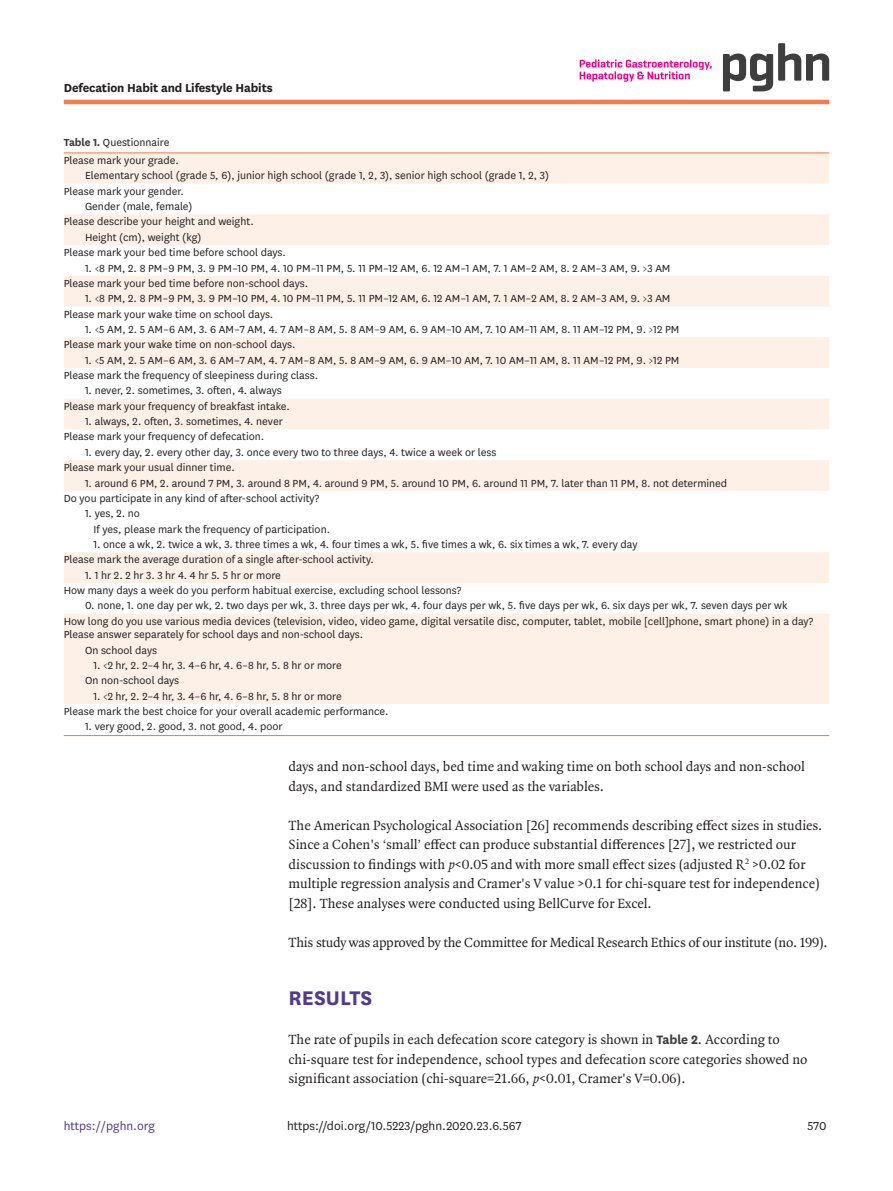
<style>
.page{position:relative;width:893px;height:1191px;background:#fff}
.page>*{position:absolute;margin:0;border:0;box-sizing:border-box;transform-origin:0 0}
.body_title1{font:700 23.1px "National";color:#513a91}
.body_p{font:14.25px/19.5px "Quadraat OT";color:#231f20}
.body_p_first{font:14.25px/19.5px "Quadraat OT";color:#231f20}
.doi_running_footer{font:13.5px "National";color:#231f20}
.alt-title-type{font:700 13.5px "National";letter-spacing:-.01em;color:#231f20}
.t1{font:13.5px "National";color:#513a91}
.tbody_entry{font:12px/13.5px "National";color:#231f20}
.table-wrap_caption{font:12px "National";color:#231f20}
.s1{font-weight:700;color:#3e3e3f}
.s2{font-style:italic}
.s3{font-family:"National";font-weight:700;color:#3e3e3f}
</style>
<div class="page">
<hr style="left:64px;top:100px;width:765px;height:4px;background:#f47d4b">
<svg style="left:723px;top:43px;width:106px;height:48px"></svg>
<svg style="left:580px;top:60px;width:132px;height:22px"></svg>
<svg style="left:64px;top:153px;width:765px;height:551px;fill:#fdf0e7"></svg>
<svg style="left:64px;top:735px;width:30px;height:1px"></svg>
<hr style="left:94px;top:735px;width:735px;height:1px;background:#f47d4b">
<svg style="left:64px;top:152px;width:30px;height:1px"></svg>
<hr style="left:94px;top:152px;width:735px;height:1px;background:#f47d4b">
<p class="alt-title-type" style="left:64px;top:78px;width:210px">Defecation Habit and Lifestyle Habits</p>
<p class="table-wrap_caption" style="left:64px;top:135px;width:107px"><span class="s1">Table 1.</span> Questionnaire</p>
<p class="tbody_entry" style="left:64px;top:153px;width:117px">Please mark your grade.</p>
<p class="tbody_entry" style="left:85px;top:168px;width:466px">Elementary school (grade 5, 6), junior high school (grade 1, 2, 3), senior high school (grade 1, 2, 3)</p>
<p class="tbody_entry" style="left:64px;top:184px;width:122px">Please mark your gender.</p>
<p class="tbody_entry" style="left:85px;top:199px;width:109px">Gender (male, female)</p>
<p class="tbody_entry" style="left:64px;top:214px;width:192px">Please describe your height and weight.</p>
<p class="tbody_entry" style="left:85px;top:230px;width:118px">Height (cm), weight (kg)</p>
<p class="tbody_entry" style="left:64px;top:245px;width:224px">Please mark your bed time before school days.</p>
<p class="tbody_entry" style="left:85px;top:260px;width:587px">1. &lt;8 PM, 2. 8 PM–9 PM, 3. 9 PM–10 PM, 4. 10 PM–11 PM, 5. 11 PM–12 AM, 6. 12 AM–1 AM, 7. 1 AM–2 AM, 8. 2 AM–3 AM, 9. &gt;3 AM</p>
<p class="tbody_entry" style="left:64px;top:276px;width:246px">Please mark your bed time before non-school days.</p>
<p class="tbody_entry" style="left:85px;top:291px;width:587px">1. &lt;8 PM, 2. 8 PM–9 PM, 3. 9 PM–10 PM, 4. 10 PM–11 PM, 5. 11 PM–12 AM, 6. 12 AM–1 AM, 7. 1 AM–2 AM, 8. 2 AM–3 AM, 9. &gt;3 AM</p>
<p class="tbody_entry" style="left:64px;top:307px;width:211px">Please mark your wake time on school days.</p>
<p class="tbody_entry" style="left:85px;top:322px;width:596px">1. &lt;5 AM, 2. 5 AM–6 AM, 3. 6 AM–7 AM, 4. 7 AM–8 AM, 5. 8 AM–9 AM, 6. 9 AM–10 AM, 7. 10 AM–11 AM, 8. 11 AM–12 PM, 9. &gt;12 PM</p>
<p class="tbody_entry" style="left:64px;top:337px;width:233px">Please mark your wake time on non-school days.</p>
<p class="tbody_entry" style="left:85px;top:353px;width:596px">1. &lt;5 AM, 2. 5 AM–6 AM, 3. 6 AM–7 AM, 4. 7 AM–8 AM, 5. 8 AM–9 AM, 6. 9 AM–10 AM, 7. 10 AM–11 AM, 8. 11 AM–12 PM, 9. &gt;12 PM</p>
<p class="tbody_entry" style="left:64px;top:368px;width:256px">Please mark the frequency of sleepiness during class.</p>
<p class="tbody_entry" style="left:85px;top:383px;width:198px">1. never, 2. sometimes, 3. often, 4. always</p>
<p class="tbody_entry" style="left:64px;top:399px;width:228px">Please mark your frequency of breakfast intake.</p>
<p class="tbody_entry" style="left:85px;top:414px;width:199px">1. always, 2. often, 3. sometimes, 4. never</p>
<p class="tbody_entry" style="left:64px;top:429px;width:202px">Please mark your frequency of defecation.</p>
<p class="tbody_entry" style="left:85px;top:445px;width:413px">1. every day, 2. every other day, 3. once every two to three days, 4. twice a week or less</p>
<p class="tbody_entry" style="left:64px;top:460px;width:173px">Please mark your usual dinner time.</p>
<p class="tbody_entry" style="left:85px;top:475px;width:644px">1. around 6 PM, 2. around 7 PM, 3. around 8 PM, 4. around 9 PM, 5. around 10 PM, 6. around 11 PM, 7. later than 11 PM, 8. not determined</p>
<p class="tbody_entry" style="left:64px;top:491px;width:257px">Do you participate in any kind of after-school activity?</p>
<p class="tbody_entry" style="left:85px;top:506px;width:56px">1. yes, 2. no</p>
<p class="tbody_entry" style="left:94px;top:521px;width:238px">If yes, please mark the frequency of participation.</p>
<p class="tbody_entry" style="left:94px;top:537px;width:545px">1. once a wk, 2. twice a wk, 3. three times a wk, 4. four times a wk, 5. five times a wk, 6. six times a wk, 7. every day</p>
<p class="tbody_entry" style="left:64px;top:552px;width:312px">Please mark the average duration of a single after-school activity.</p>
<p class="tbody_entry" style="left:85px;top:568px;width:197px">1. 1 hr 2. 2 hr 3. 3 hr 4. 4 hr 5. 5 hr or more</p>
<p class="tbody_entry" style="left:64px;top:583px;width:399px">How many days a week do you perform habitual exercise, excluding school lessons?</p>
<p class="tbody_entry" style="left:85px;top:598px;width:704px">0. none, 1. one day per wk, 2. two days per wk, 3. three days per wk, 4. four days per wk, 5. five days per wk, 6. six days per wk, 7. seven days per wk</p>
<p class="tbody_entry" style="left:64px;top:614px;width:751px">How long do you use various media devices (television, video, video game, digital versatile disc, computer, tablet, mobile [cell]phone, smart phone) in a day?<br>Please answer separately for school days and non-school days.</p>
<p class="tbody_entry" style="left:85px;top:642px;width:73px">On school days</p>
<p class="tbody_entry" style="left:94px;top:658px;width:250px">1. &lt;2 hr, 2. 2–4 hr, 3. 4–6 hr, 4. 6–8 hr, 5. 8 hr or more</p>
<p class="tbody_entry" style="left:85px;top:673px;width:96px">On non-school days</p>
<p class="tbody_entry" style="left:94px;top:689px;width:250px">1. &lt;2 hr, 2. 2–4 hr, 3. 4–6 hr, 4. 6–8 hr, 5. 8 hr or more</p>
<p class="tbody_entry" style="left:64px;top:704px;width:326px">Please mark the best choice for your overall academic performance.</p>
<p class="tbody_entry" style="left:85px;top:719px;width:199px">1. very good, 2. good, 3. not good, 4. poor</p>
<p class="body_p" style="left:289px;top:757px;width:518px">days and non-school days, bed time and waking time on both school days and non-school days, and standardized BMI were used as the variables.</p>
<p class="body_p" style="left:289px;top:815px;width:535px">The American Psychological Association [26] recommends describing effect sizes in studies.<br>Since a Cohen's ‘small’ effect can produce substantial differences [27], we restricted our discussion to findings with <span class="s2">p</span>&lt;0.05 and with more small effect sizes (adjusted R<sup>2</sup> &gt;0.02 for multiple regression analysis and Cramer's V value &gt;0.1 for chi-square test for independence) [28]. These analyses were conducted using BellCurve for Excel.</p>
<p class="body_p" style="left:289px;top:932px;width:541px">This study was approved by the Committee for Medical Research Ethics of our institute (no. 199).</p>
<p class="body_title1" style="left:289px;top:982px;width:85px">RESULTS</p>
<p class="body_p_first" style="left:289px;top:1030px;width:521px">The rate of pupils in each defecation score category is shown in <span class="s3">Table 2</span>. According to chi-square test for independence, school types and defecation score categories showed no significant association (chi-square=21.66, <span class="s2">p</span>&lt;0.01, Cramer's V=0.06).</p>
<p class="t1" style="left:64px;top:1116px;width:93px">https://pghn.org</p>
<p class="doi_running_footer" style="left:287px;top:1116px;width:236px">https://doi.org/10.5223/pghn.2020.23.6.567</p>
<p class="doi_running_footer" style="left:807px;top:1116px;width:21px">570</p>
</div>
